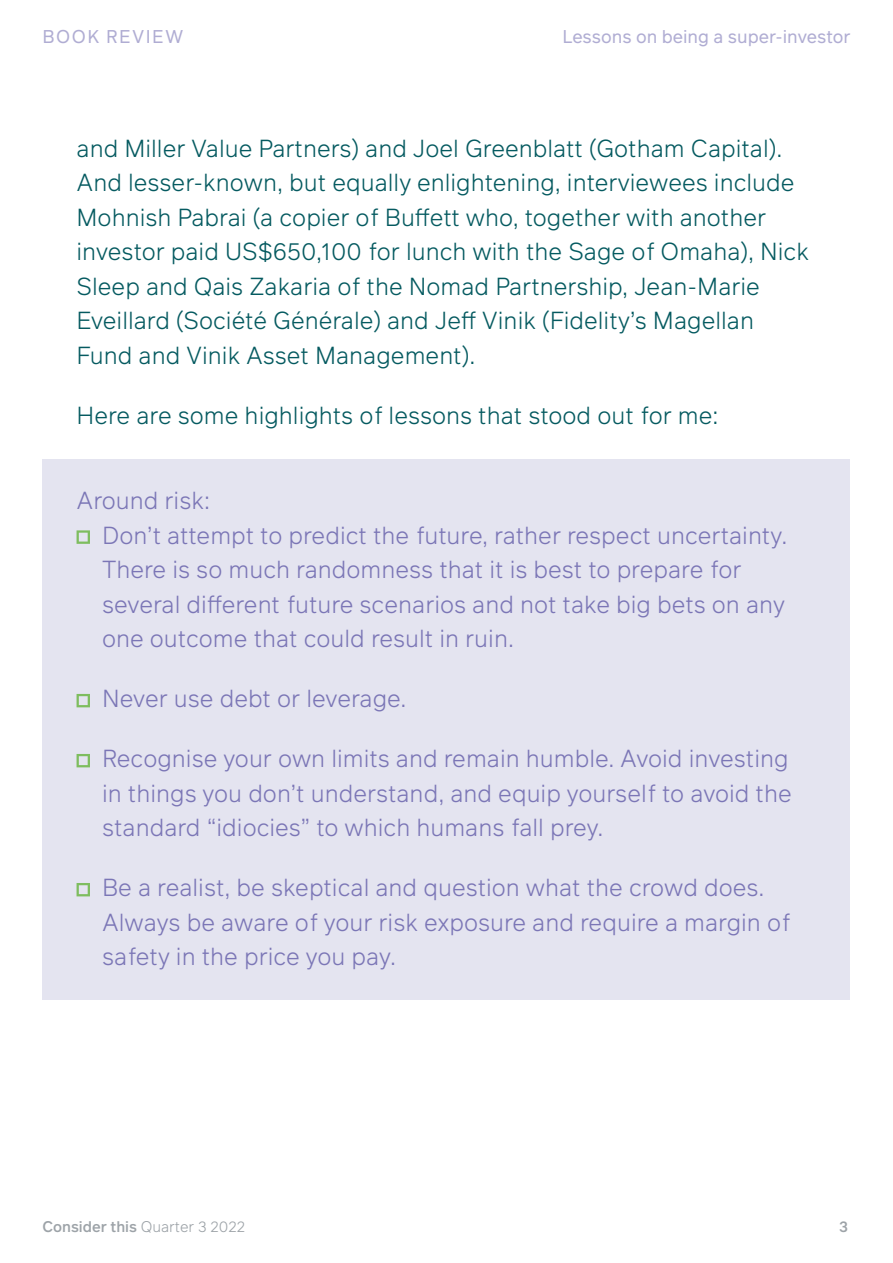
<style>
.page{position:relative;width:893px;height:1263px;background:#fff}
.page>*{position:absolute;margin:0;border:0;box-sizing:border-box;transform-origin:0 0}
.t1{font:300 24px/34.5px "Infra";color:#7b76b6}
.t2{font:300 24px/34.5px "Infra";color:#055a60}
.t3{font:18px "Infra";color:#b0add3}
.t4{font:18px "Infra";letter-spacing:.08em;color:#b0add3}
.t5{font:500 15px "Infra";color:#9da3a8}
.s1{font-weight:300}
</style>
<div class="page">
<div style="left:43px;top:459px;width:807px;height:540px;background:#e4e4f0"></div>
<svg style="left:77px;top:530px;width:13px;height:14px"></svg>
<svg style="left:77px;top:694px;width:13px;height:13px"></svg>
<svg style="left:77px;top:754px;width:13px;height:13px"></svg>
<svg style="left:77px;top:883px;width:13px;height:13px"></svg>
<p class="t4" style="left:43px;top:23px;width:142px">BOOK REVIEW</p>
<p class="t3" style="left:562px;top:23px;width:290px">Lessons on being a super-investor</p>
<p class="t2" style="left:77px;top:130px;width:734px">and Miller Value Partners) and Joel Greenblatt (Gotham Capital).<br>And lesser-known, but equally enlightening, interviewees include Mohnish Pabrai (a copier of Buffett who, together with another investor paid US$650,100 for lunch with the Sage of Omaha), Nick Sleep and Qais Zakaria of the Nomad Partnership, Jean-Marie Eveillard (Société Générale) and Jeff Vinik (Fidelity’s Magellan Fund and Vinik Asset Management).</p>
<p class="t2" style="left:77px;top:397px;width:643px">Here are some highlights of lessons that stood out for me:</p>
<p class="t1" style="left:102px;top:483px;width:687px;text-indent:-26px">Around risk:<br>Don’t attempt to predict the future, rather respect uncertainty.<br>There is so much randomness that it is best to prepare for several different future scenarios and not take big bets on any one outcome that could result in ruin.</p>
<p class="t1" style="left:102px;top:681px;width:306px">Never use debt or leverage.</p>
<p class="t1" style="left:102px;top:741px;width:691px">Recognise your own limits and remain humble. Avoid investing in things you don’t understand, and equip yourself to avoid the standard “idiocies” to which humans fall prey.</p>
<p class="t1" style="left:102px;top:870px;width:690px">Be a realist, be skeptical and question what the crowd does.<br>Always be aware of your risk exposure and require a margin of safety in the price you pay.</p>
<p class="t5" style="left:43px;top:1216px;width:204px">Consider this <span class="s1">Quarter 3 2022</span></p>
<p class="t5" style="left:839px;top:1216px;width:10px">3</p>
</div>
